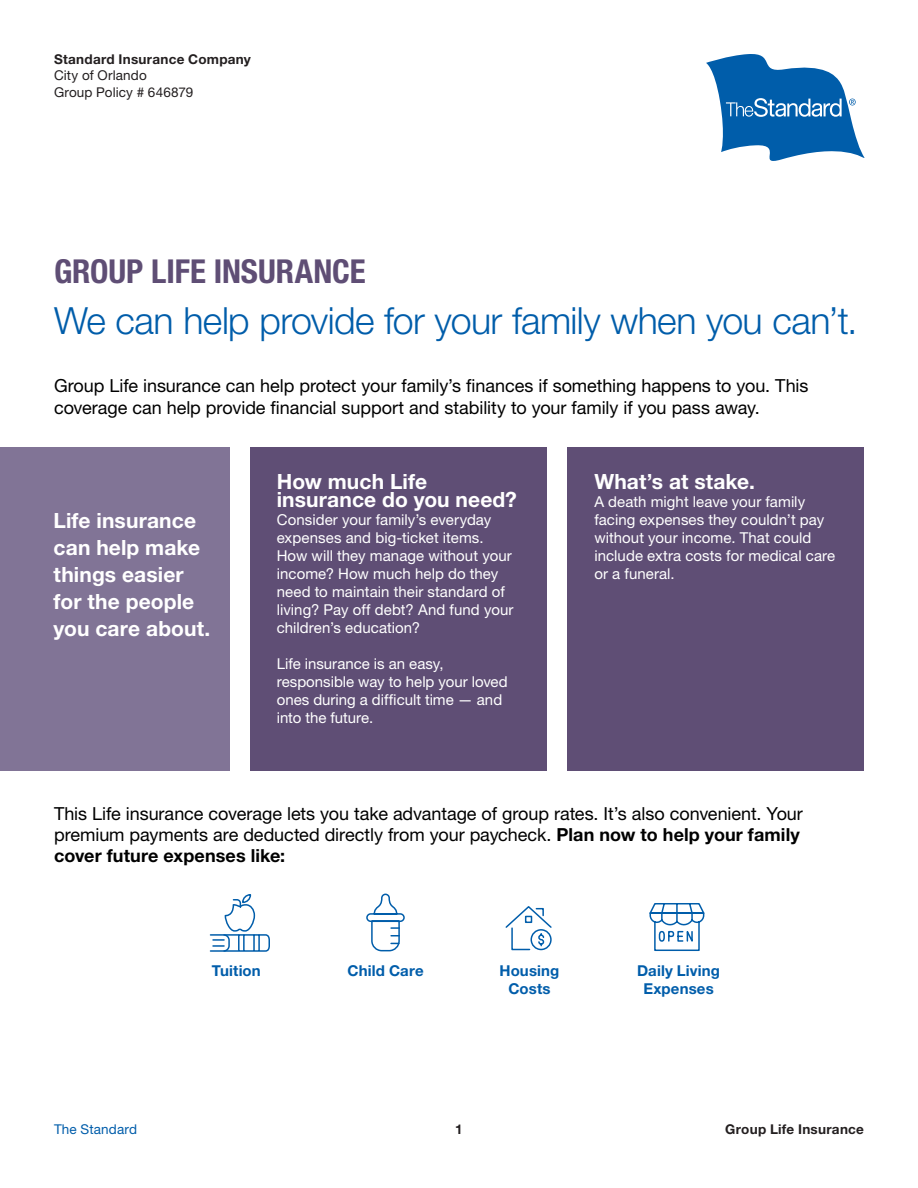
<style>
.page{position:relative;width:918px;height:1188px;background:#fff}
.page>*{position:absolute;margin:0;border:0;box-sizing:border-box;transform-origin:0 0}
.t1{font:300 37.5px "Helvetica Neue LT Std";letter-spacing:-.015em;color:#005daa}
.t2{font:700 condensed 33px "Helvetica Neue LT Std";color:#5f4e75}
.t3{font:700 21px/27px "Helvetica Neue LT Std";letter-spacing:.005em;color:#fff}
.t4{font:18px/21px "Helvetica Neue LT Std";letter-spacing:-.005em;color:#000}
.t5{font:15px/18px "Helvetica Neue LT Std";letter-spacing:.005em;color:#fff}
.t6{font:700 15px/18px "Helvetica Neue LT Std";letter-spacing:.01em;color:#005daa;text-align:center}
.t7{font:700 13.5px "Helvetica Neue LT Std";letter-spacing:.02em;color:#231f20}
.t8{font:13.5px "Helvetica Neue LT Std";letter-spacing:.01em;color:#231f20}
.t9{font:13.5px "Helvetica Neue LT Std";letter-spacing:.01em;color:#005daa}
.s1{font-weight:700}
</style>
<div class="page">
<svg style="left:706px;top:54px;width:159px;height:107px"></svg>
<div style="left:250px;top:447px;width:297px;height:324px;background:#5f4e75"></div>
<div style="left:567px;top:447px;width:297px;height:324px;background:#5f4e75"></div>
<div style="left:0;top:447px;width:230px;height:324px;background:#817496"></div>
<svg style="left:366px;top:893px;width:39px;height:59px"></svg>
<svg style="left:209px;top:894px;width:61px;height:58px"></svg>
<svg style="left:649px;top:903px;width:56px;height:48px"></svg>
<svg style="left:505px;top:906px;width:47px;height:45px"></svg>
<p class="t7" style="left:54px;top:50px;width:198px">Standard Insurance Company</p>
<p class="t8" style="left:54px;top:67px;width:94px">City of Orlando</p>
<p class="t8" style="left:54px;top:84px;width:141px">Group Policy # 646879</p>
<h1 class="t2" style="left:54px;top:252px;width:313px">GROUP LIFE INSURANCE</h1>
<p class="t1" style="left:54px;top:298px;width:805px">We can help provide for your family when you can’t.</p>
<p class="t4" style="left:54px;top:374px;width:756px;line-height:22.5px">Group Life insurance can help protect your family’s finances if something happens to you. This coverage can help provide financial support and stability to your family if you pass away.</p>
<p class="t3" style="left:54px;top:507px;width:158px">Life insurance can help make things easier for the people you care about.</p>
<p class="t3" style="left:277px;top:472px;width:242px;line-height:18px">How much Life insurance do you need?</p>
<p class="t5" style="left:277px;top:510px;width:238px">Consider your family’s everyday expenses and big-ticket items.<br>How will they manage without your income? How much help do they need to maintain their standard of living? Pay off debt? And fund your children’s education?</p>
<p class="t5" style="left:277px;top:654px;width:232px">Life insurance is an easy, responsible way to help your loved ones during a difficult time — and into the future.</p>
<p class="t3" style="left:594px;top:468px;width:162px">What’s at stake.</p>
<p class="t5" style="left:594px;top:492px;width:242px">A death might leave your family facing expenses they couldn’t pay without your income. That could include extra costs for medical care or a funeral.</p>
<p class="t4" style="left:54px;top:803px;width:750px">This Life insurance coverage lets you take advantage of group rates. It’s also convenient. Your premium payments are deducted directly from your paycheck. <span class="s1">Plan now to help your family cover future expenses like:</span></p>
<p class="t6" style="left:212px;top:961px;width:50px">Tuition</p>
<p class="t6" style="left:348px;top:961px;width:78px">Child Care</p>
<p class="t6" style="left:500px;top:961px;width:61px">Housing<br>Costs</p>
<p class="t6" style="left:637px;top:961px;width:84px">Daily Living<br>Expenses</p>
<p class="t9" style="left:54px;top:1121px;width:85px">The Standard</p>
<p class="t7" style="left:455px;top:1121px;width:9px">1</p>
<p class="t7" style="left:725px;top:1121px;width:140px">Group Life Insurance</p>
</div>
